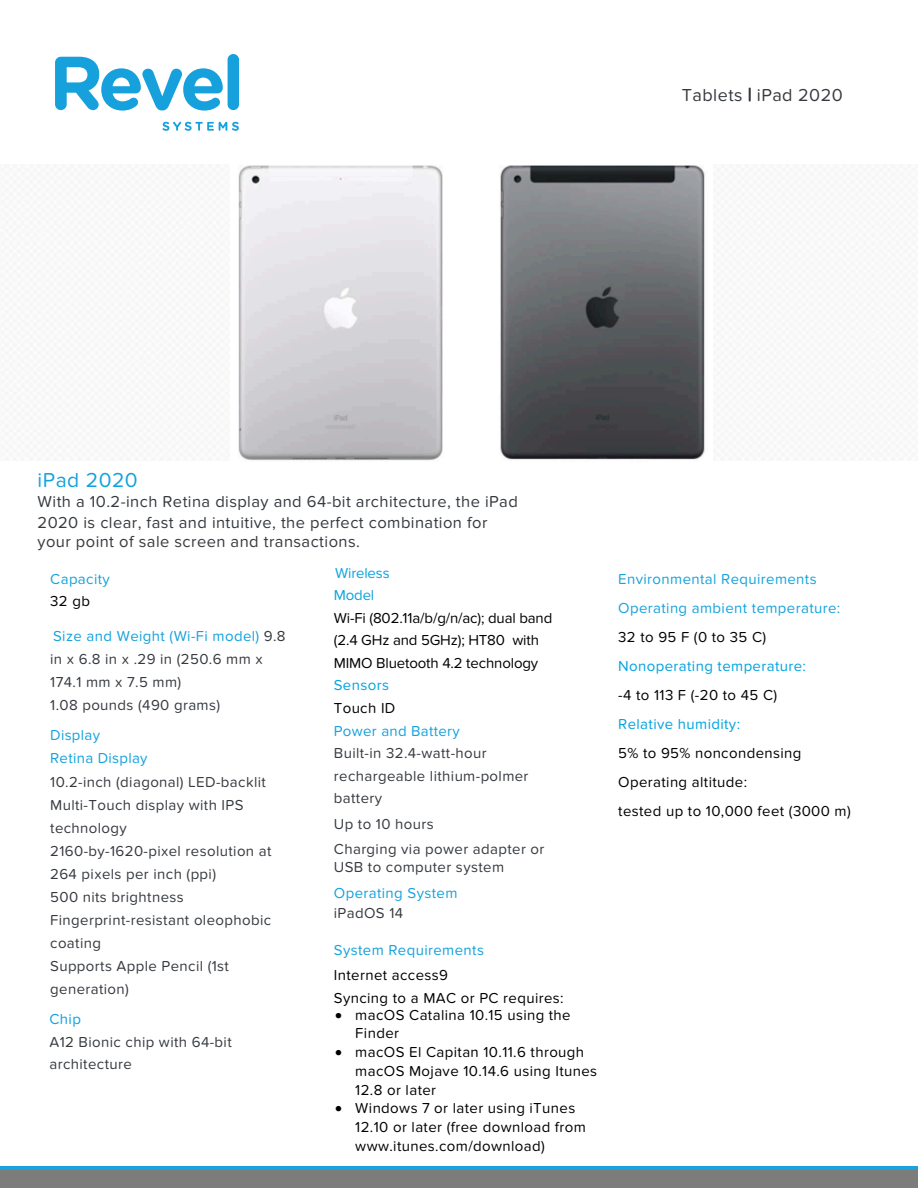
<style>
.page{position:relative;width:918px;height:1188px;background:#fff}
.page>*{position:absolute;margin:0;border:0;box-sizing:border-box;transform-origin:0 0}
.t1{font:21px "Proxima Nova Soft";letter-spacing:.025em;color:#14a2dc}
.t2{font:18px "Proxima Nova Soft";letter-spacing:.025em;color:#363a3f}
.t3{font:16.5px/19.6px "Proxima Nova Soft";letter-spacing:.025em;color:#363a3f}
.t4{font:15px/23.1px "Proxima Nova Soft";letter-spacing:.025em;color:#363a3f}
.t5{font:15px/18.8px "Proxima Nova Soft";letter-spacing:.025em;color:#000}
.t6{font:15px/22.6px "Proxima Nova Soft";letter-spacing:-.01em;color:#000}
.t7{font:15px/23.1px "Proxima Nova Soft";letter-spacing:.025em;color:#14a2dc}
.t8{font:15px/29.1px "Proxima Nova Soft";letter-spacing:.025em;color:#16a3dd}
.t9{font:15px "Proxima Nova Soft";letter-spacing:.025em;color:#00a3e0}
.t10{font:15px/22.6px "Proxima Nova Soft";letter-spacing:-.01em;color:#0ba3dd}
.s1{color:#14a2dc}
</style>
<div class="page">
<div style="left:0;top:1169px;width:918px;height:19px;background:#7c7d7b"></div>
<hr style="left:0;top:1166px;width:918px;height:4px;background:#19a2dc">
<svg style="left:55px;top:54px;width:184px;height:57px"></svg>
<svg style="left:163px;top:122px;width:76px;height:9px"></svg>
<img style="left:238px;top:165px;width:469px;height:296px">
<p class="t2" style="left:682px;top:84px;width:162px">Tablets | iPad 2020</p>
<h1 class="t1" style="left:38px;top:468px;width:102px">iPad 2020</h1>
<p class="t3" style="left:38px;top:492px;width:482px">With a 10.2-inch Retina display and 64-bit architecture, the iPad<br>2020 is clear, fast and intuitive, the perfect combination for your point of sale screen and transactions.</p>
<p class="t7" style="left:50px;top:568px;width:61px">Capacity</p>
<p class="t5" style="left:50px;top:592px;width:41px">32 gb</p>
<p class="t4" style="left:50px;top:624px;width:237px"><span class="s1">Size and Weight (Wi-Fi model)</span> 9.8 in x 6.8 in x .29 in (250.6 mm x<br>174.1 mm x 7.5 mm)<br>1.08 pounds (490 grams)</p>
<p class="t7" style="left:50px;top:724px;width:99px">Display<br>Retina Display</p>
<p class="t4" style="left:50px;top:770px;width:223px">10.2-inch (diagonal) LED-backlit<br>Multi-Touch display with IPS technology<br>2160-by-1620-pixel resolution at<br>264 pixels per inch (ppi)<br>500 nits brightness<br>Fingerprint-resistant oleophobic coating<br>Supports Apple Pencil (1st generation)</p>
<p class="t10" style="left:49px;top:1008px;width:33px">Chip</p>
<p class="t4" style="left:49px;top:1031px;width:184px;line-height:22.5px">A12 Bionic chip with 64-bit architecture</p>
<p class="t10" style="left:334px;top:561px;width:57px">Wireless<br>Model</p>
<p class="t6" style="left:334px;top:607px;width:220px">Wi-Fi (802.11a/b/g/n/ac); dual band (2.4 GHz and 5GHz); HT80 with<br>MIMO Bluetooth 4.2 technology</p>
<p class="t9" style="left:334px;top:677px;width:57px">Sensors</p>
<p class="t5" style="left:334px;top:699px;width:63px">Touch ID</p>
<p class="t7" style="left:334px;top:719px;width:128px">Power and Battery</p>
<p class="t4" style="left:334px;top:742px;width:196px;line-height:22.6px">Built-in 32.4-watt-hour rechargeable lithium-polmer battery</p>
<p class="t4" style="left:334px;top:811px;width:212px;line-height:25.7px">Up to 10 hours<br>Charging via power adapter or</p>
<p class="t4" style="left:334px;top:856px;width:172px">USB to computer system</p>
<p class="t7" style="left:334px;top:882px;width:125px">Operating System</p>
<p class="t4" style="left:334px;top:902px;width:71px">iPadOS 14</p>
<p class="t7" style="left:334px;top:939px;width:152px">System Requirements</p>
<p class="t5" style="left:334px;top:964px;width:231px;line-height:22.5px">Internet access9<br>Syncing to a MAC or PC requires:</p>
<p class="t5" style="left:355px;top:1007px;width:217px;line-height:18px;text-indent:-20px">• macOS Catalina 10.15 using the<br>Finder</p>
<p class="t5" style="left:355px;top:1043px;width:243px;text-indent:-20px">• macOS El Capitan 10.11.6 through macOS Mojave 10.14.6 using Itunes<br>12.8 or later</p>
<p class="t5" style="left:355px;top:1099px;width:232px;text-indent:-20px">• Windows 7 or later using iTunes<br>12.10 or later (free download from www.itunes.com/download)</p>
<p class="t8" style="left:618px;top:565px;width:224px">Environmental Requirements<br>Operating ambient temperature:</p>
<p class="t5" style="left:618px;top:628px;width:150px">32 to 95 F (0 to 35 C)</p>
<p class="t9" style="left:618px;top:657px;width:189px">Nonoperating temperature:</p>
<p class="t5" style="left:618px;top:686px;width:161px">-4 to 113 F (-20 to 45 C)</p>
<p class="t9" style="left:618px;top:716px;width:123px">Relative humidity:</p>
<p class="t5" style="left:618px;top:739px;width:234px;line-height:29.1px">5% to 95% noncondensing<br>Operating altitude:<br>tested up to 10,000 feet (3000 m)</p>
</div>
